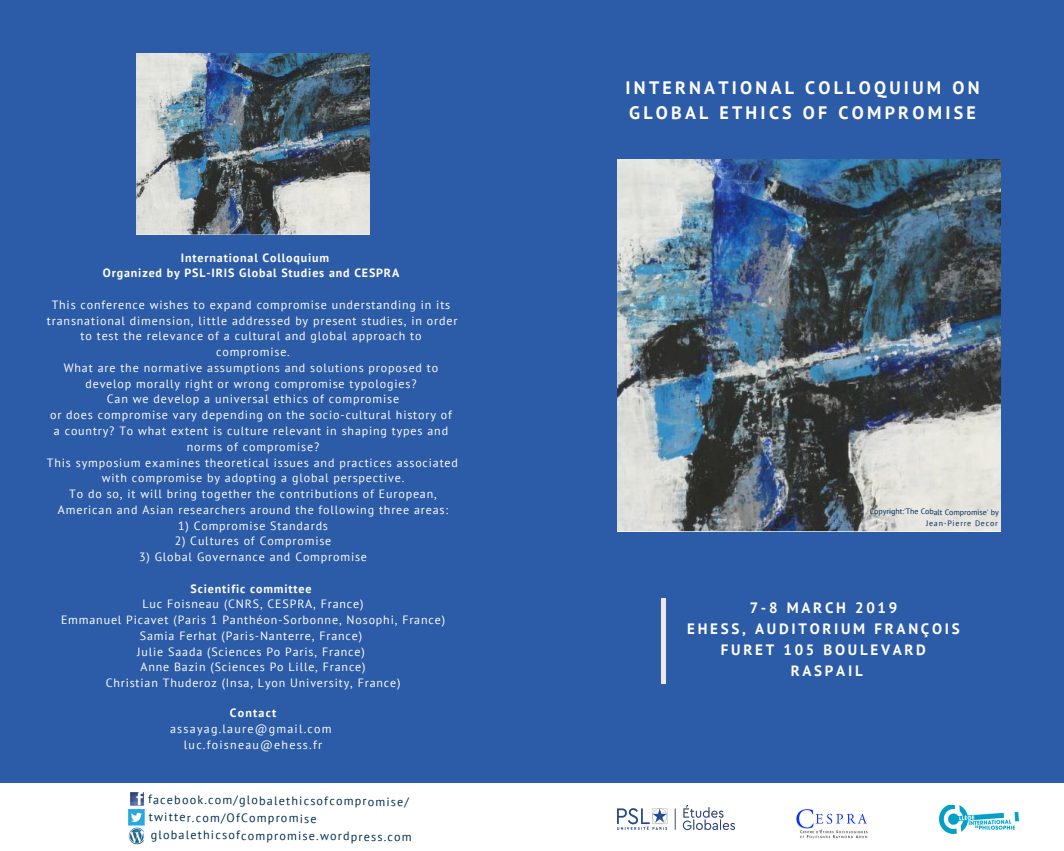
<style>
.page{position:relative;width:1064px;height:851px;background:#fff}
.page>*{position:absolute;margin:0;border:0;box-sizing:border-box;transform-origin:0 0}
.t1{font:700 18px/24.8px "PT Sans";letter-spacing:.18em;color:#fff}
.t2{font:700 15px/20.9px "PT Sans";letter-spacing:.18em;color:#fff;text-align:center}
.t3{font:12.15px/18.1px "PT Sans";color:#002d56}
.t4{font:12px/15.8px "PT Sans";letter-spacing:.07em;color:#fff;text-align:center}
.t5{font:700 12px/15.8px "PT Sans";letter-spacing:.07em;color:#fff}
.t6{font:12px/16px "PT Sans";letter-spacing:.1em;color:#fff;text-align:center}
.t7{font:700 12px "PT Sans";letter-spacing:.1em;color:#fff}
.t8{font:7.95px/10.8px "PT Sans";color:#002d56;text-align:right}
</style>
<div class="page">
<div style="left:0;top:0;width:1063px;height:850px;background:#2c5ba7"></div>
<img style="left:617px;top:160px;width:383px;height:371px">
<div style="left:660px;top:598px;width:5px;height:86px;background:#eee8e6"></div>
<div style="left:0;top:783px;width:1063px;height:67px;background:#fff"></div>
<img style="left:939px;top:805px;width:79px;height:28px">
<img style="left:796px;top:809px;width:72px;height:30px">
<img style="left:617px;top:805px;width:117px;height:24px">
<img style="left:137px;top:53px;width:232px;height:181px">
<img style="left:129px;top:827px;width:15px;height:17px">
<svg style="left:130px;top:792px;width:13px;height:13px"></svg>
<img style="left:129px;top:809px;width:15px;height:16px">
<p class="t5" style="left:103px;top:249px;width:298px;text-indent:78px">International Colloquium<br>Organized by PSL-IRIS Global Studies and CESPRA</p>
<p class="t4" style="left:47px;top:296px;width:412px">This conference wishes to expand compromise understanding in its transnational dimension, little addressed by present studies, in order to test the relevance of a cultural and global approach to compromise.<br>What are the normative assumptions and solutions proposed to develop morally right or wrong compromise typologies?<br>Can we develop a universal ethics of compromise<br>or does compromise vary depending on the socio-cultural history of<br>a country? To what extent is culture relevant in shaping types and norms of compromise?<br>This symposium examines theoretical issues and practices associated with compromise by adopting a global perspective.<br>To do so, it will bring together the contributions of European, American and Asian researchers around the following three areas:</p>
<p class="t4" style="left:178px;top:517px;width:151px">1) Compromise Standards</p>
<p class="t4" style="left:175px;top:533px;width:158px">2) Cultures of Compromise</p>
<p class="t4" style="left:139px;top:548px;width:229px">3) Global Governance and Compromise</p>
<p class="t5" style="left:190px;top:580px;width:122px">Scientific committee</p>
<p class="t4" style="left:61px;top:596px;width:385px">Luc Foisneau (CNRS, CESPRA, France)<br>Emmanuel Picavet (Paris 1 Panthéon-Sorbonne, Nosophi, France)<br>Samia Ferhat (Paris-Nanterre, France)<br>Julie Saada (Sciences Po Paris, France)<br>Anne Bazin (Sciences Po Lille, France)<br>Christian Thuderoz (Insa, Lyon University, France)</p>
<p class="t7" style="left:230px;top:704px;width:48px">Contact</p>
<p class="t6" style="left:170px;top:720px;width:163px">assayag.laure@gmail.com luc.foisneau@ehess.fr</p>
<p class="t3" style="left:148px;top:788px;width:262px;rotate:1deg">facebook.com/globalethicsofcompromise/ twitter.com/OfCompromise</p>
<p class="t3" style="left:151px;top:824px;width:262px;rotate:1deg">globalethicsofcompromise.wordpress.com</p>
<h1 class="t1" style="left:625px;top:75px;width:355px">INTERNATIONAL COLLOQUIUM ON<br>GLOBAL ETHICS OF COMPROMISE</h1>
<p class="t8" style="left:869px;top:505px;width:130px;rotate:1deg">Copyright:'The Cobalt Compromise' by<br>Jean-Pierre Decor</p>
<p class="t2" style="left:687px;top:597px;width:274px">7-8 MARCH 2019<br>EHESS, AUDITORIUM FRANÇOIS<br>FURET 105 BOULEVARD<br>RASPAIL</p>
</div>
